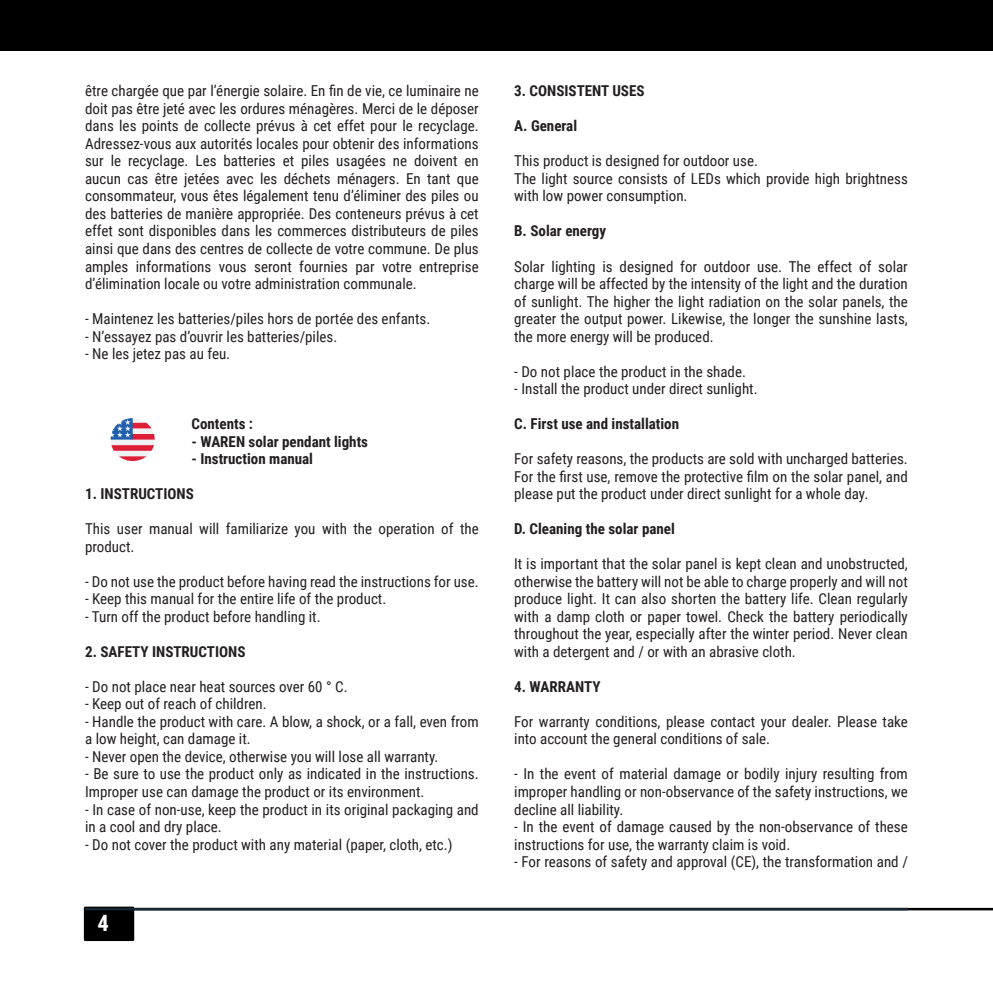
<style>
.page{position:relative;width:993px;height:993px;background:#fff}
.page>*{position:absolute;margin:0;border:0;box-sizing:border-box;transform-origin:0 0}
.t1{font:700 22.5px "Roboto Condensed";color:#fff}
.t2{font:15px/17.5px "Roboto Condensed";color:#231f20}
.t3{font:700 15px "Roboto Condensed";color:#231f20}
</style>
<div class="page">
<div style="left:84px;top:906px;width:50px;height:34px;background:#000001;border:2px solid #000001"></div>
<hr style="left:86px;top:907px;width:906px;height:3px;background:#000001">
<hr style="left:85px;top:907px;width:822px;height:3px;background:#182733">
<svg style="left:111px;top:418px;width:44px;height:43px"></svg>
<svg style="left:119px;top:456px;width:27px;height:5px"></svg>
<svg style="left:111px;top:445px;width:43px;height:5px"></svg>
<svg style="left:111px;top:418px;width:44px;height:21px"></svg>
<div style="left:0;top:0;width:992px;height:51px;background:#000001"></div>
<hr style="left:992px;top:0;width:1px;height:51px;background:#000001">
<p class="t2" style="left:85px;top:82px;width:395px;text-align:justify">être chargée que par l’énergie solaire. En fin de vie, ce luminaire ne doit pas être jeté avec les ordures ménagères. Merci de le déposer dans les points de collecte prévus à cet effet pour le recyclage.<br>Adressez-vous aux autorités locales pour obtenir des informations sur le recyclage. Les batteries et piles usagées ne doivent en aucun cas être jetées avec les déchets ménagers. En tant que consommateur, vous êtes légalement tenu d’éliminer des piles ou des batteries de manière appropriée. Des conteneurs prévus à cet effet sont disponibles dans les commerces distributeurs de piles ainsi que dans des centres de collecte de votre commune. De plus amples informations vous seront fournies par votre entreprise d’élimination locale ou votre administration communale.</p>
<p class="t2" style="left:85px;top:309px;width:346px">- Maintenez les batteries/piles hors de portée des enfants.</p>
<p class="t2" style="left:85px;top:327px;width:254px">- N’essayez pas d’ouvrir les batteries/piles.</p>
<p class="t2" style="left:85px;top:344px;width:146px">- Ne les jetez pas au feu.</p>
<p class="t3" style="left:191px;top:413px;width:63px">Contents :</p>
<p class="t3" style="left:191px;top:430px;width:178px">- WAREN solar pendant lights</p>
<p class="t3" style="left:191px;top:448px;width:123px">- Instruction manual</p>
<p class="t3" style="left:85px;top:483px;width:110px">1. INSTRUCTIONS</p>
<p class="t2" style="left:85px;top:519px;width:395px">This user manual will familiarize you with the operation of the product.</p>
<p class="t2" style="left:85px;top:572px;width:395px">- Do not use the product before having read the instructions for use.</p>
<p class="t2" style="left:85px;top:589px;width:302px">- Keep this manual for the entire life of the product.</p>
<p class="t2" style="left:85px;top:607px;width:237px">- Turn off the product before handling it.</p>
<p class="t3" style="left:85px;top:640px;width:162px">2. SAFETY INSTRUCTIONS</p>
<p class="t2" style="left:85px;top:677px;width:264px">- Do not place near heat sources over 60 ° C.</p>
<p class="t2" style="left:85px;top:694px;width:183px">- Keep out of reach of children.</p>
<p class="t2" style="left:85px;top:712px;width:395px">- Handle the product with care. A blow, a shock, or a fall, even from a low height, can damage it.</p>
<p class="t2" style="left:85px;top:747px;width:355px">- Never open the device, otherwise you will lose all warranty.</p>
<p class="t2" style="left:85px;top:764px;width:395px">- Be sure to use the product only as indicated in the instructions.<br>Improper use can damage the product or its environment.</p>
<p class="t2" style="left:85px;top:799px;width:395px">- In case of non-use, keep the product in its original packaging and in a cool and dry place.</p>
<p class="t2" style="left:85px;top:834px;width:369px">- Do not cover the product with any material (paper, cloth, etc.)</p>
<h1 class="t1" style="left:97px;top:906px;width:13px">4</h1>
<p class="t3" style="left:514px;top:80px;width:132px">3. CONSISTENT USES</p>
<p class="t3" style="left:514px;top:115px;width:64px">A. General</p>
<p class="t2" style="left:514px;top:152px;width:245px">This product is designed for outdoor use.</p>
<p class="t2" style="left:514px;top:169px;width:395px">The light source consists of LEDs which provide high brightness with low power consumption.</p>
<p class="t3" style="left:514px;top:220px;width:93px">B. Solar energy</p>
<p class="t2" style="left:514px;top:257px;width:395px;text-align:justify">Solar lighting is designed for outdoor use. The effect of solar charge will be affected by the intensity of the light and the duration of sunlight. The higher the light radiation on the solar panels, the greater the output power. Likewise, the longer the sunshine lasts, the more energy will be produced.</p>
<p class="t2" style="left:514px;top:362px;width:233px">- Do not place the product in the shade.</p>
<p class="t2" style="left:514px;top:379px;width:245px">- Install the product under direct sunlight.</p>
<p class="t3" style="left:514px;top:413px;width:166px">C. First use and installation</p>
<p class="t2" style="left:514px;top:449px;width:395px;text-align:justify">For safety reasons, the products are sold with uncharged batteries.<br>For the first use, remove the protective film on the solar panel, and please put the product under direct sunlight for a whole day.</p>
<p class="t3" style="left:514px;top:518px;width:162px">D. Cleaning the solar panel</p>
<p class="t2" style="left:514px;top:554px;width:395px;text-align:justify">It is important that the solar panel is kept clean and unobstructed, otherwise the battery will not be able to charge properly and will not produce light. It can also shorten the battery life. Clean regularly with a damp cloth or paper towel. Check the battery periodically throughout the year, especially after the winter period. Never clean with a detergent and / or with an abrasive cloth.</p>
<p class="t3" style="left:514px;top:675px;width:88px">4. WARRANTY</p>
<p class="t2" style="left:514px;top:712px;width:395px">For warranty conditions, please contact your dealer. Please take into account the general conditions of sale.</p>
<p class="t2" style="left:514px;top:764px;width:395px;text-align:justify">- In the event of material damage or bodily injury resulting from improper handling or non-observance of the safety instructions, we decline all liability.</p>
<p class="t2" style="left:514px;top:817px;width:395px">- In the event of damage caused by the non-observance of these instructions for use, the warranty claim is void.</p>
<p class="t2" style="left:514px;top:852px;width:395px">- For reasons of safety and approval (CE), the transformation and /</p>
</div>
